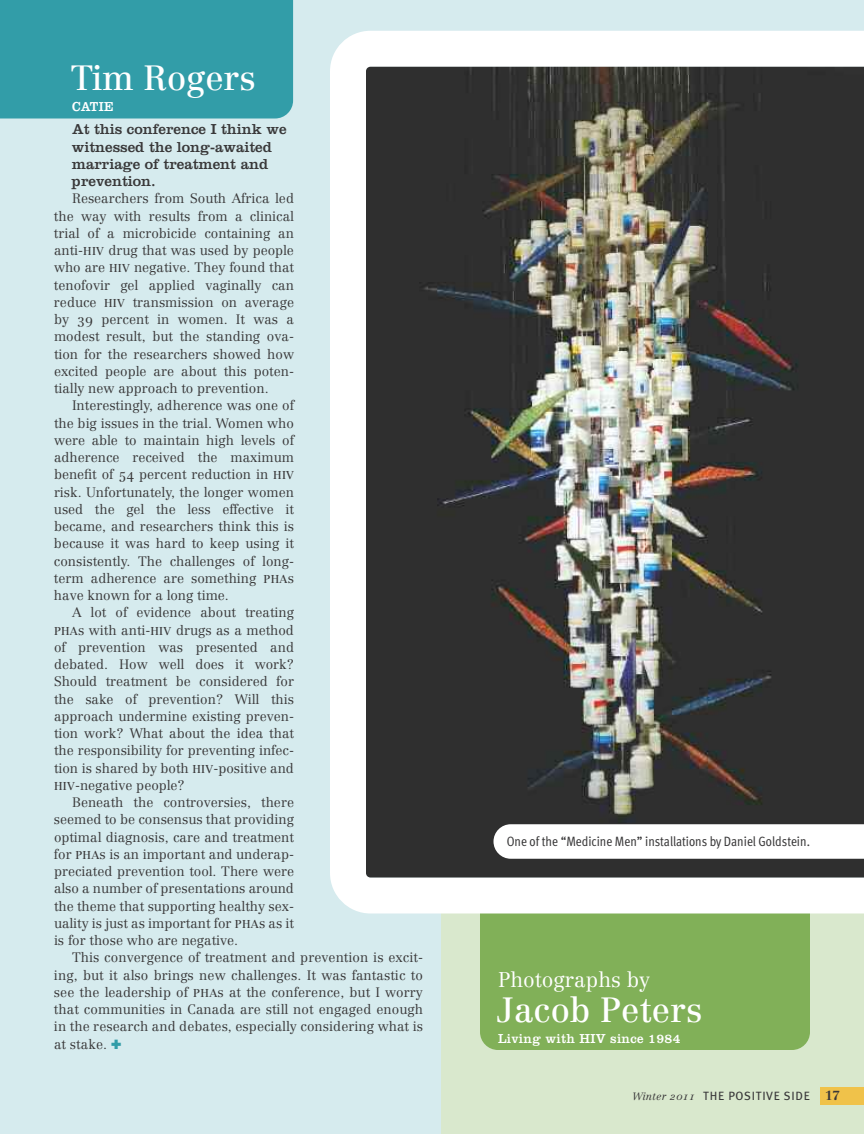
<style>
.page{position:relative;width:864px;height:1134px;background:#d6ebee}
.page>*{position:absolute;margin:0;border:0;box-sizing:border-box;transform-origin:0 0}
.t1{font:34.5px "Centennial";color:#fff}
.t2{font:300 21px "Centennial";color:#fff}
.t3{font:15px/17.2px "Clarendon";color:#393839}
.t4{font:300 13.5px/17.2px "Centennial";color:#393839;text-align:justify}
.t5{font:13.5px "Meta Cond";color:#393839}
.t6{font:13.5px "Clarendon";letter-spacing:.025em;color:#fff;scale:.95 1}
.t7{font:12px "Meta Plus";letter-spacing:.05em;color:#393839}
.s1{font-weight:400;font-size:11.25px}
.s2{font-family:"Centennial Light SC";font-weight:400}
.s3{color:#329da8}
.s4{font-family:"Centennial Light Italic Os F";font-size:10.5px}
.s5{font-family:"Centennial";font-weight:700;font-size:12.9px}
</style>
<div class="page">
<div style="left:441px;top:893px;width:423px;height:241px;background:#d9e8cd"></div>
<div style="left:480px;top:893px;width:330px;height:157px;background:#81b058;border-radius:18px"></div>
<div style="left:0;top:0;width:293px;height:118px;background:#329da8"></div>
<div style="left:820px;top:1087px;width:44px;height:18px;background:#f0c24a"></div>
<img style="left:330px;top:31px;width:534px;height:883px">
<hr style="left:366px;top:67px;width:4px;height:811px;background:#2f2f2f">
<div style="left:494px;top:824px;width:370px;height:35px;background:#fff"></div>
<h1 class="t1" style="left:70px;top:65px;width:187px">Tim Rogers</h1>
<p class="t6" style="left:72px;top:102px;width:45px">CATIE</p>
<p class="t3" style="left:72px;top:122px;width:216px">At this conference I think we witnessed the long-awaited marriage of treatment and prevention.</p>
<p class="t4" style="left:54px;top:191px;width:242px;text-indent:18px">Researchers from South Africa led the way with results from a clinical trial of a microbicide containing an anti-<span class="s1">HIV</span> drug that was used by people who are <span class="s1">HIV</span> negative. They found that tenofovir gel applied vaginally can reduce <span class="s1">HIV</span> transmission on average by <span class="s2">39</span> percent in women. It was a modest result, but the standing ova&shy;tion for the researchers showed how excited people are about this poten&shy;tially new approach to prevention.</p>
<p class="t4" style="left:54px;top:398px;width:242px;text-indent:18px">Interestingly, adherence was one of the big issues in the trial. Women who were able to maintain high levels of adherence received the maximum benefit of <span class="s2">54</span> percent reduction in <span class="s1">HIV </span>risk. Unfortunately, the longer women used the gel the less effective it became, and researchers think this is because it was hard to keep using it consistently. The challenges of long&shy;term adherence are something <span class="s1">PHA</span>s have known for a long time.</p>
<p class="t4" style="left:54px;top:605px;width:242px;text-indent:18px">A lot of evidence about treating <span class="s1">PHA</span>s with anti-<span class="s1">HIV</span> drugs as a method of prevention was presented and debated. How well does it work?<br>Should treatment be considered for the sake of prevention? Will this approach undermine existing preven&shy;tion work? What about the idea that the responsibility for preventing infec&shy;tion is shared by both <span class="s1">HIV</span>-positive and <span class="s1">HIV</span>-negative people?</p>
<p class="t4" style="left:54px;top:795px;width:242px;text-indent:18px">Beneath the controversies, there seemed to be consensus that providing optimal diagnosis, care and treatment for <span class="s1">PHA</span>s is an important and underap&shy;preciated prevention tool. There were also a number of presentations around the theme that supporting healthy sex&shy;uality is just as important for <span class="s1">PHA</span>s as it is for those who are negative.</p>
<p class="t4" style="left:54px;top:950px;width:371px;text-indent:18px">This convergence of treatment and prevention is excit&shy;ing, but it also brings new challenges. It was fantastic to see the leadership of <span class="s1">PHA</span>s at the conference, but I worry that communities in Canada are still not engaged enough in the research and debates, especially considering what is at stake. <span class="s3">✚</span></p>
<p class="t5" style="left:507px;top:837px;width:305px">One of the “Medicine Men” installations by Daniel Goldstein.</p>
<h2 class="t2" style="left:498px;top:972px;width:154px">Photographs by</h2>
<h1 class="t1" style="left:496px;top:996px;width:207px">Jacob Peters</h1>
<p class="t6" style="left:498px;top:1034px;width:194px">Living with HIV since 1984</p>
<p class="t7" style="left:633px;top:1089px;width:209px"><span class="s4">Winter 2011</span> THE POSITIVE SIDE <span class="s5">17</span></p>
</div>
